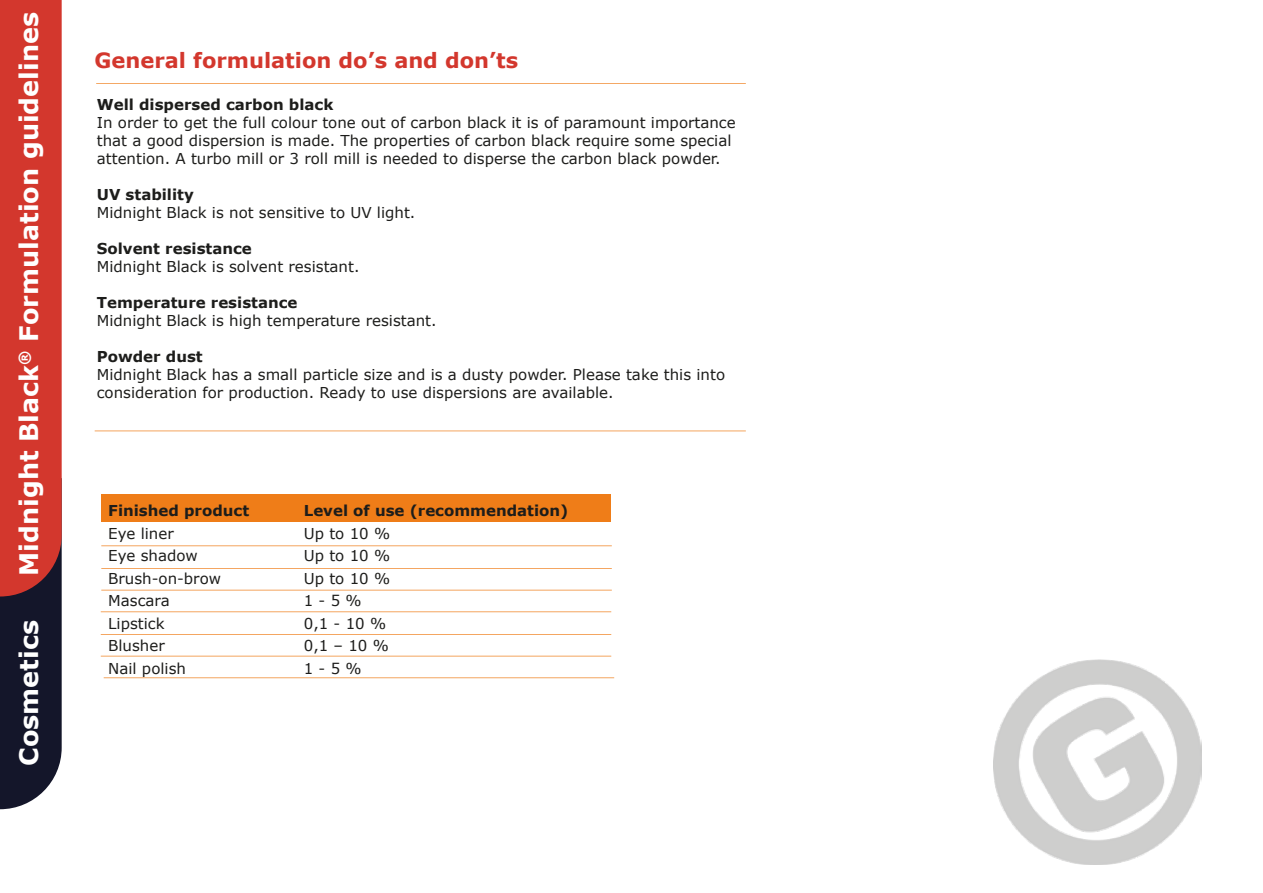
<style>
.page{position:relative;width:1263px;height:893px;background:#fff}
.page>*{position:absolute;margin:0;border:0;box-sizing:border-box;transform-origin:0 0}
.t1{font:700 25.5px "Verdana";color:#fff}
.t2{font:700 21px "Verdana";color:#d3372d}
.t3{font:15px/22.5px "Verdana";color:#1d1d1b}
.t4{font:700 15px "Verdana";color:#1d1d1b}
</style>
<div class="page">
<svg style="left:0;top:0;width:62px;height:809px;background:#a1312f"></svg>
<hr style="left:96px;top:83px;width:650px;height:1px;background:#ef7d18">
<img style="left:994px;top:659px;width:207px;height:206px">
<hr style="left:95px;top:431px;width:651px;height:1px;background:#ef7d18">
<div style="left:101px;top:494px;width:510px;height:28px;background:#ef7d18"></div>
<hr style="left:101px;top:568px;width:511px;height:1px;background:#ef7d18">
<hr style="left:101px;top:545px;width:511px;height:1px;background:#ef7d18">
<hr style="left:101px;top:590px;width:511px;height:1px;background:#ef7d18">
<hr style="left:101px;top:634px;width:510px;height:1px;background:#ef7d18">
<hr style="left:101px;top:611px;width:510px;height:1px;background:#ef7d18">
<hr style="left:101px;top:656px;width:510px;height:1px;background:#ef7d18">
<hr style="left:104px;top:677px;width:510px;height:1px;background:#ef7d18">
<h1 class="t1" style="left:12px;top:576px;width:565px;rotate:-90deg">Midnight Black<sup>®</sup> Formulation guidelines</h1>
<h1 class="t1" style="left:12px;top:766px;width:147px;rotate:-90deg">Cosmetics</h1>
<h2 class="t2" style="left:94px;top:47px;width:425px">General formulation do’s and don’ts</h2>
<p class="t4" style="left:97px;top:95px;width:238px">Well dispersed carbon black</p>
<p class="t3" style="left:97px;top:114px;width:640px;line-height:18px">In order to get the full colour tone out of carbon black it is of paramount importance that a good dispersion is made. The properties of carbon black require some special attention. A turbo mill or 3 roll mill is needed to disperse the carbon black powder.</p>
<p class="t4" style="left:97px;top:185px;width:99px">UV stability</p>
<p class="t3" style="left:97px;top:202px;width:320px">Midnight Black is not sensitive to UV light.</p>
<p class="t4" style="left:97px;top:239px;width:157px">Solvent resistance</p>
<p class="t3" style="left:97px;top:256px;width:264px">Midnight Black is solvent resistant.</p>
<p class="t4" style="left:97px;top:293px;width:202px">Temperature resistance</p>
<p class="t3" style="left:97px;top:310px;width:341px">Midnight Black is high temperature resistant.</p>
<p class="t4" style="left:97px;top:347px;width:107px">Powder dust</p>
<p class="t3" style="left:97px;top:366px;width:630px;line-height:18px">Midnight Black has a small particle size and is a dusty powder. Please take this into consideration for production. Ready to use dispersions are available.</p>
<p class="t4" style="left:108px;top:501px;width:142px">Finished product</p>
<p class="t3" style="left:108px;top:522px;width:114px">Eye liner<br>Eye shadow<br>Brush-on-brow<br>Mascara<br>Lipstick<br>Blusher<br>Nail polish</p>
<p class="t4" style="left:304px;top:501px;width:266px">Level of use (recommendation)</p>
<p class="t3" style="left:304px;top:522px;width:88px">Up to 10 %<br>Up to 10 %<br>Up to 10 %<br>1 - 5 %<br>0,1 - 10 %<br>0,1 – 10 %<br>1 - 5 %</p>
</div>
